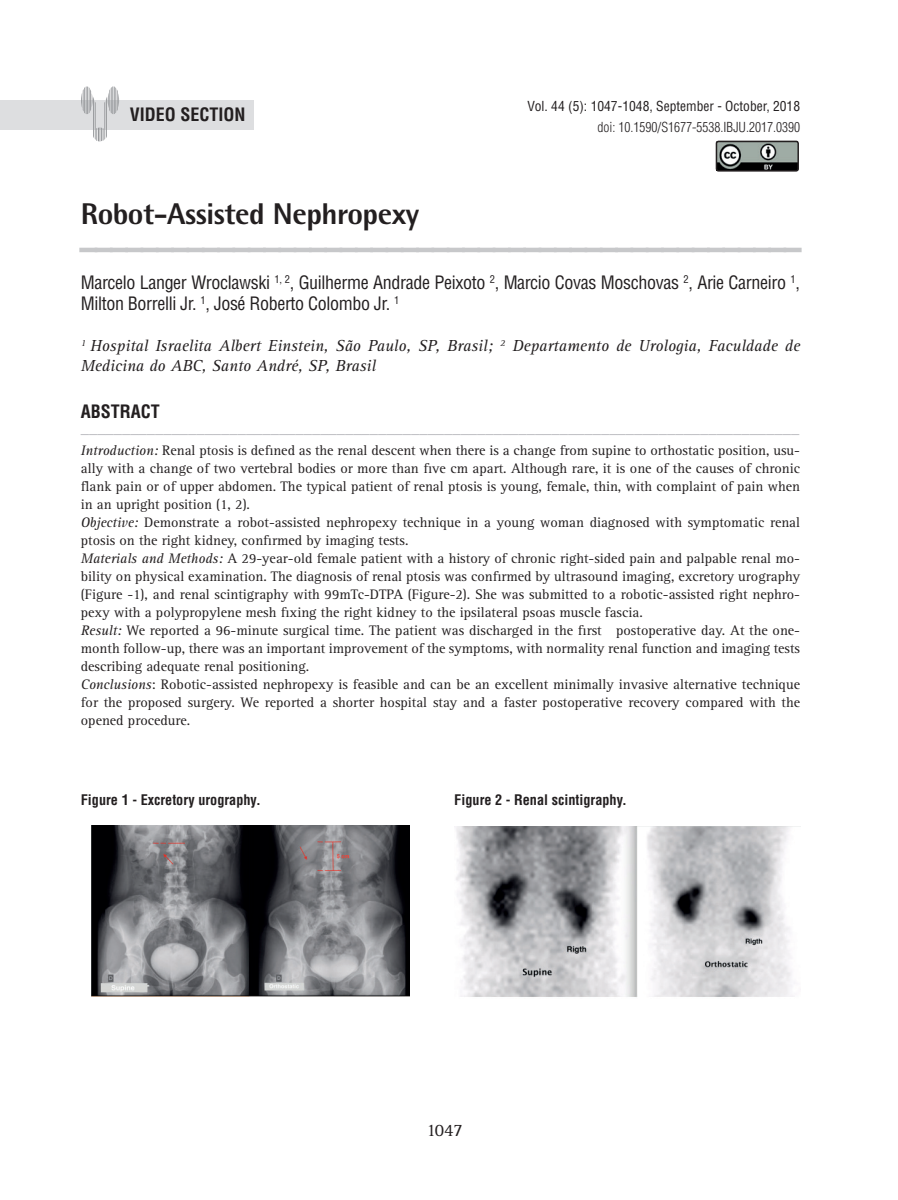
<style>
.page{position:relative;width:898px;height:1200px;background:#fff}
.page>*{position:absolute;margin:0;border:0;box-sizing:border-box;transform-origin:0 0}
.t1{font:800 30px "Rotis Semi Sans";letter-spacing:-.015em;color:#231f20}
.t2{font:condensed 18px/21.1px "Helvetica";letter-spacing:-.02em;color:#231f20}
.t3{font:700 condensed 18px "Helvetica";color:#231f20}
.t4{font:18px "Rotis Serif";color:#231f20}
.t5{font:italic 16.5px/19.8px "Rotis Serif";color:#231f20}
.t6{font:italic 16.5px "Rotis Serif";color:#b2b3b7}
.t7{font:14.25px/18px "Rotis Serif";color:#231f20}
.t8{font:700 condensed 14.25px "Helvetica";color:#231f20}
.t9{font:condensed 13.5px "Helvetica";color:#231f20}
.t10{font:300 condensed 13.5px "Helvetica";color:#231f20}
.s1{font-style:italic}
</style>
<div class="page">
<div style="left:0;top:100px;width:254px;height:29px;background:#dddee0"></div>
<svg style="left:81px;top:86px;width:38px;height:55px"></svg>
<div style="left:79px;top:248px;width:18px;height:4px;border:3px solid #c7c8ca"></div>
<div style="left:95px;top:248px;width:18px;height:4px;border:3px solid #c7c8ca"></div>
<div style="left:110px;top:248px;width:18px;height:4px;border:3px solid #c7c8ca"></div>
<div style="left:125px;top:248px;width:18px;height:4px;border:3px solid #c7c8ca"></div>
<div style="left:140px;top:248px;width:18px;height:4px;border:3px solid #c7c8ca"></div>
<div style="left:156px;top:248px;width:18px;height:4px;border:3px solid #c7c8ca"></div>
<div style="left:171px;top:248px;width:18px;height:4px;border:3px solid #c7c8ca"></div>
<div style="left:186px;top:248px;width:18px;height:4px;border:3px solid #c7c8ca"></div>
<div style="left:202px;top:248px;width:18px;height:4px;border:3px solid #c7c8ca"></div>
<div style="left:217px;top:248px;width:18px;height:4px;border:3px solid #c7c8ca"></div>
<div style="left:232px;top:248px;width:18px;height:4px;border:3px solid #c7c8ca"></div>
<div style="left:248px;top:248px;width:18px;height:4px;border:3px solid #c7c8ca"></div>
<div style="left:263px;top:248px;width:18px;height:4px;border:3px solid #c7c8ca"></div>
<div style="left:278px;top:248px;width:18px;height:4px;border:3px solid #c7c8ca"></div>
<div style="left:293px;top:248px;width:18px;height:4px;border:3px solid #c7c8ca"></div>
<div style="left:309px;top:248px;width:18px;height:4px;border:3px solid #c7c8ca"></div>
<div style="left:324px;top:248px;width:18px;height:4px;border:3px solid #c7c8ca"></div>
<div style="left:339px;top:248px;width:18px;height:4px;border:3px solid #c7c8ca"></div>
<div style="left:355px;top:248px;width:18px;height:4px;border:3px solid #c7c8ca"></div>
<div style="left:370px;top:248px;width:18px;height:4px;border:3px solid #c7c8ca"></div>
<div style="left:385px;top:248px;width:18px;height:4px;border:3px solid #c7c8ca"></div>
<div style="left:400px;top:248px;width:18px;height:4px;border:3px solid #c7c8ca"></div>
<div style="left:416px;top:248px;width:18px;height:4px;border:3px solid #c7c8ca"></div>
<div style="left:431px;top:248px;width:18px;height:4px;border:3px solid #c7c8ca"></div>
<div style="left:446px;top:248px;width:18px;height:4px;border:3px solid #c7c8ca"></div>
<div style="left:462px;top:248px;width:18px;height:4px;border:3px solid #c7c8ca"></div>
<div style="left:477px;top:248px;width:18px;height:4px;border:3px solid #c7c8ca"></div>
<div style="left:492px;top:248px;width:18px;height:4px;border:3px solid #c7c8ca"></div>
<div style="left:508px;top:248px;width:18px;height:4px;border:3px solid #c7c8ca"></div>
<div style="left:523px;top:248px;width:18px;height:4px;border:3px solid #c7c8ca"></div>
<div style="left:538px;top:248px;width:18px;height:4px;border:3px solid #c7c8ca"></div>
<div style="left:553px;top:248px;width:18px;height:4px;border:3px solid #c7c8ca"></div>
<div style="left:569px;top:248px;width:18px;height:4px;border:3px solid #c7c8ca"></div>
<div style="left:584px;top:248px;width:18px;height:4px;border:3px solid #c7c8ca"></div>
<div style="left:599px;top:248px;width:18px;height:4px;border:3px solid #c7c8ca"></div>
<div style="left:615px;top:248px;width:18px;height:4px;border:3px solid #c7c8ca"></div>
<div style="left:630px;top:248px;width:18px;height:4px;border:3px solid #c7c8ca"></div>
<div style="left:645px;top:248px;width:18px;height:4px;border:3px solid #c7c8ca"></div>
<div style="left:661px;top:248px;width:18px;height:4px;border:3px solid #c7c8ca"></div>
<div style="left:676px;top:248px;width:18px;height:4px;border:3px solid #c7c8ca"></div>
<div style="left:691px;top:248px;width:18px;height:4px;border:3px solid #c7c8ca"></div>
<div style="left:706px;top:248px;width:18px;height:4px;border:3px solid #c7c8ca"></div>
<div style="left:722px;top:248px;width:18px;height:4px;border:3px solid #c7c8ca"></div>
<div style="left:737px;top:248px;width:18px;height:4px;border:3px solid #c7c8ca"></div>
<div style="left:752px;top:248px;width:18px;height:4px;border:3px solid #c7c8ca"></div>
<div style="left:768px;top:248px;width:18px;height:4px;border:3px solid #c7c8ca"></div>
<div style="left:783px;top:248px;width:18px;height:4px;border:3px solid #c7c8ca"></div>
<img style="left:92px;top:825px;width:317px;height:171px">
<img style="left:454px;top:826px;width:346px;height:171px">
<img style="left:718px;top:144px;width:77px;height:24px">
<div style="left:715px;top:141px;width:83px;height:30px;border:2px solid #231f20;border-radius:2px"></div>
<p class="t3" style="left:130px;top:103px;width:20px">video</p>
<p class="t3" style="left:180px;top:103px;width:39px">section</p>
<p class="t9" style="left:527px;top:97px;width:274px">Vol. 44 (5): 1047-1048, September - October, 2018</p>
<p class="t10" style="left:597px;top:118px;width:204px">doi: 10.1590/S1677-5538.IBJU.2017.0390</p>
<h1 class="t1" style="left:81px;top:195px;width:339px">Robot-Assisted Nephropexy</h1>
<p class="t2" style="left:81px;top:272px;width:720px">Marcelo Langer Wroclawski <sup>1,</sup> <sup>2</sup>, Guilherme Andrade Peixoto <sup>2</sup>, Marcio Covas Moschovas <sup>2</sup>, Arie Carneiro <sup>1</sup>,<br>Milton Borrelli Jr. <sup>1</sup>, José Roberto Colombo Jr. <sup>1</sup></p>
<p class="t5" style="left:81px;top:336px;width:720px"><sup>1</sup> Hospital Israelita Albert Einstein, São Paulo, SP, Brasil; <sup>2</sup> Departamento de Urologia, Faculdade de<br>Medicina do ABC, Santo André, SP, Brasil</p>
<p class="t3" style="left:81px;top:400px;width:81px">ABSTRACT</p>
<p class="t6" style="left:81px;top:418px;width:719px">_______________________________________________________________________________________</p>
<p class="t7" style="left:81px;top:441px;width:720px"><span class="s1">Introduction:</span> Renal ptosis is defined as the renal descent when there is a change from supine to orthostatic position, usu&shy;ally with a change of two vertebral bodies or more than five cm apart. Although rare, it is one of the causes of chronic flank pain or of upper abdomen. The typical patient of renal ptosis is young, female, thin, with complaint of pain when in an upright position (1, 2).<br><span class="s1">Objective:</span> Demonstrate a robot-assisted nephropexy technique in a young woman diagnosed with symptomatic renal ptosis on the right kidney, confirmed by imaging tests.<br><span class="s1">Materials and Methods:</span> A 29-year-old female patient with a history of chronic right-sided pain and palpable renal mo&shy;bility on physical examination. The diagnosis of renal ptosis was confirmed by ultrasound imaging, excretory urography (Figure -1), and renal scintigraphy with 99mTc-DTPA (Figure-2). She was submitted to a robotic-assisted right nephro&shy;pexy with a polypropylene mesh fixing the right kidney to the ipsilateral psoas muscle fascia.<br><span class="s1">Result:</span> We reported a 96-minute surgical time. The patient was discharged in the first postoperative day. At the one&shy;month follow-up, there was an important improvement of the symptoms, with normality renal function and imaging tests describing adequate renal positioning.<br><span class="s1">Conclusions</span>: Robotic-assisted nephropexy is feasible and can be an excellent minimally invasive alternative technique for the proposed surgery. We reported a shorter hospital stay and a faster postoperative recovery compared with the opened procedure.</p>
<p class="t8" style="left:81px;top:790px;width:181px">Figure 1 - Excretory urography.</p>
<p class="t8" style="left:454px;top:790px;width:174px">Figure 2 - Renal scintigraphy.</p>
<p class="t4" style="left:426px;top:1119px;width:38px">1047</p>
</div>
